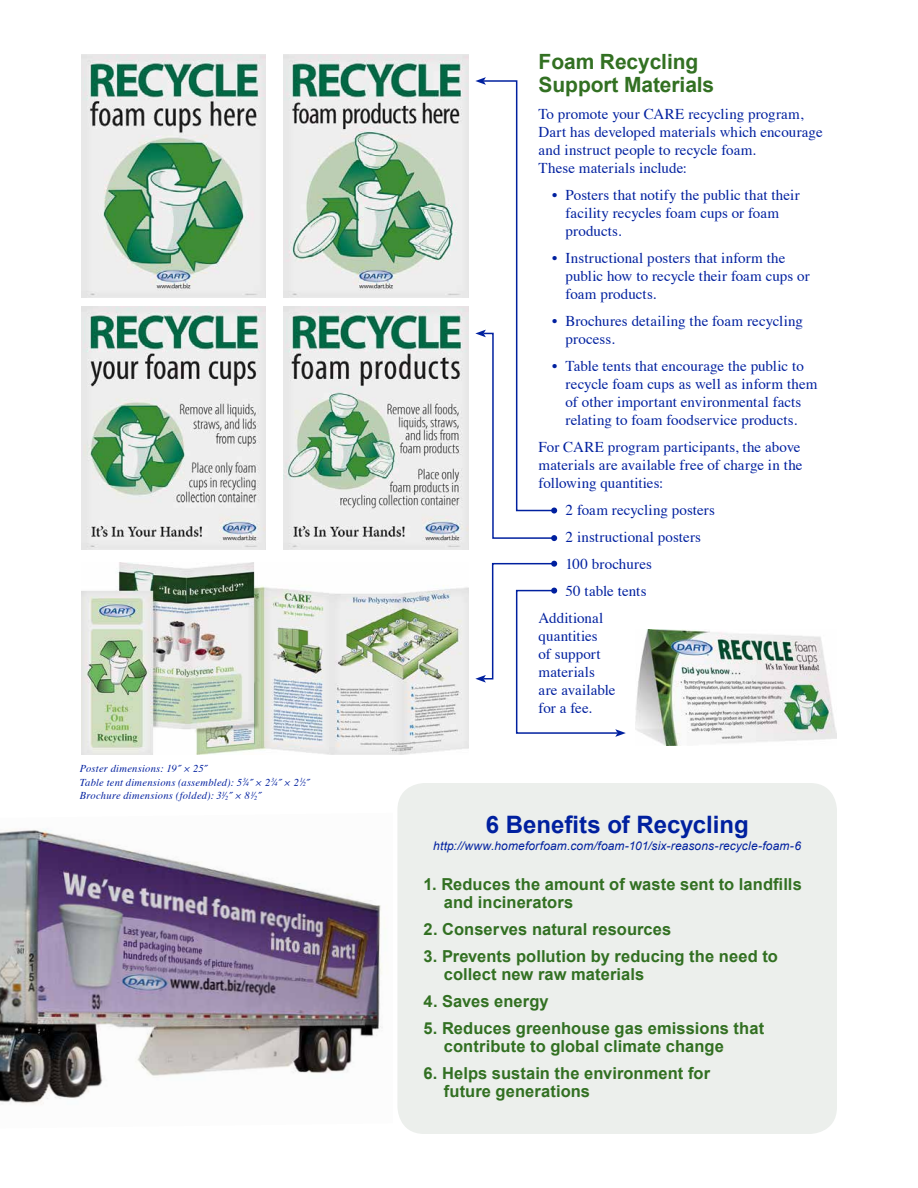
<style>
.page{position:relative;width:918px;height:1188px;background:#fff}
.page>*{position:absolute;margin:0;border:0;box-sizing:border-box;transform-origin:0 0}
.t1{font:700 24px "Arial";letter-spacing:-.005em;color:#00209f}
.t2{font:700 21px/22.5px "Arial";letter-spacing:-.005em;color:#327022}
.t3{font:700 16.5px/18px "Arial";letter-spacing:.005em;color:#327022}
.t4{font:15px/18px "Times";letter-spacing:.005em;color:#00209f}
.t5{font:italic 12px "Arial";letter-spacing:.01em;color:#00209f}
.t6{font:italic 10.5px/13.5px "Times";letter-spacing:.02em;color:#00209f}
.s1{font-size:6.15px}
</style>
<div class="page">
<div style="left:397px;top:783px;width:440px;height:351px;background:#ecefec;border-radius:27px"></div>
<img style="left:0;top:829px;width:383px;height:276px">
<img style="left:81px;top:54px;width:185px;height:243px">
<img style="left:284px;top:54px;width:184px;height:243px">
<img style="left:284px;top:306px;width:184px;height:244px">
<img style="left:81px;top:306px;width:185px;height:244px">
<img style="left:81px;top:562px;width:387px;height:192px">
<img style="left:636px;top:629px;width:201px;height:116px">
<svg style="left:475px;top:77px;width:82px;height:464px"></svg>
<svg style="left:475px;top:561px;width:151px;height:176px"></svg>
<p class="t6" style="left:80px;top:762px;width:231px">Poster dimensions: 19˝ × 25˝<br>Table tent dimensions (assembled): 5<sup>3</sup>⁄<span class="s1">4</span>˝ × 2<sup>3</sup>⁄<span class="s1">4</span>˝ × 2<sup>1</sup>⁄<span class="s1">2</span>˝<br>Brochure dimensions (folded): 3<sup>1</sup>⁄<span class="s1">2</span>˝ × 8 <sup>1</sup>⁄<span class="s1">2</span>˝</p>
<h2 class="t2" style="left:539px;top:51px;width:177px">Foam Recycling<br>Support Materials</h2>
<p class="t4" style="left:539px;top:103px;width:286px">To promote your CARE recycling program, Dart has developed materials which encourage and instruct people to recycle foam.<br>These materials include:</p>
<p class="t4" style="left:566px;top:184px;width:236px;text-indent:-14px">• Posters that notify the public that their facility recycles foam cups or foam products.</p>
<p class="t4" style="left:566px;top:247px;width:246px;text-indent:-14px">• Instructional posters that inform the public how to recycle their foam cups or foam products.</p>
<p class="t4" style="left:566px;top:310px;width:239px;text-indent:-14px">• Brochures detailing the foam recycling process.</p>
<p class="t4" style="left:566px;top:355px;width:253px;text-indent:-14px">• Table tents that encourage the public to recycle foam cups as well as inform them of other important environmental facts relating to foam foodservice products.</p>
<p class="t4" style="left:539px;top:436px;width:265px">For CARE program participants, the above materials are available free of charge in the following quantities:</p>
<p class="t4" style="left:566px;top:499px;width:151px">2 foam recycling posters</p>
<p class="t4" style="left:566px;top:526px;width:137px">2 instructional posters</p>
<p class="t4" style="left:566px;top:553px;width:88px">100 brochures</p>
<p class="t4" style="left:566px;top:580px;width:82px">50 table tents</p>
<p class="t4" style="left:539px;top:607px;width:66px">Additional</p>
<p class="t4" style="left:539px;top:625px;width:78px">quantities<br>of support materials are available for a fee.</p>
<h1 class="t1" style="left:486px;top:809px;width:264px">6 Benefits of Recycling</h1>
<p class="t5" style="left:433px;top:838px;width:369px">http://www.homeforfoam.com/foam-101/six-reasons-recycle-foam-6</p>
<p class="t3" style="left:444px;top:876px;width:359px;text-indent:-20px">1. Reduces the amount of waste sent to landfills and incinerators</p>
<p class="t3" style="left:424px;top:921px;width:249px">2. Conserves natural resources</p>
<p class="t3" style="left:444px;top:948px;width:336px;text-indent:-20px">3. Prevents pollution by reducing the need to collect new raw materials</p>
<p class="t3" style="left:424px;top:993px;width:127px">4. Saves energy</p>
<p class="t3" style="left:444px;top:1020px;width:322px;text-indent:-20px">5. Reduces greenhouse gas emissions that contribute to global climate change</p>
<p class="t3" style="left:444px;top:1065px;width:268px;text-indent:-20px">6. Helps sustain the environment for future generations</p>
</div>
